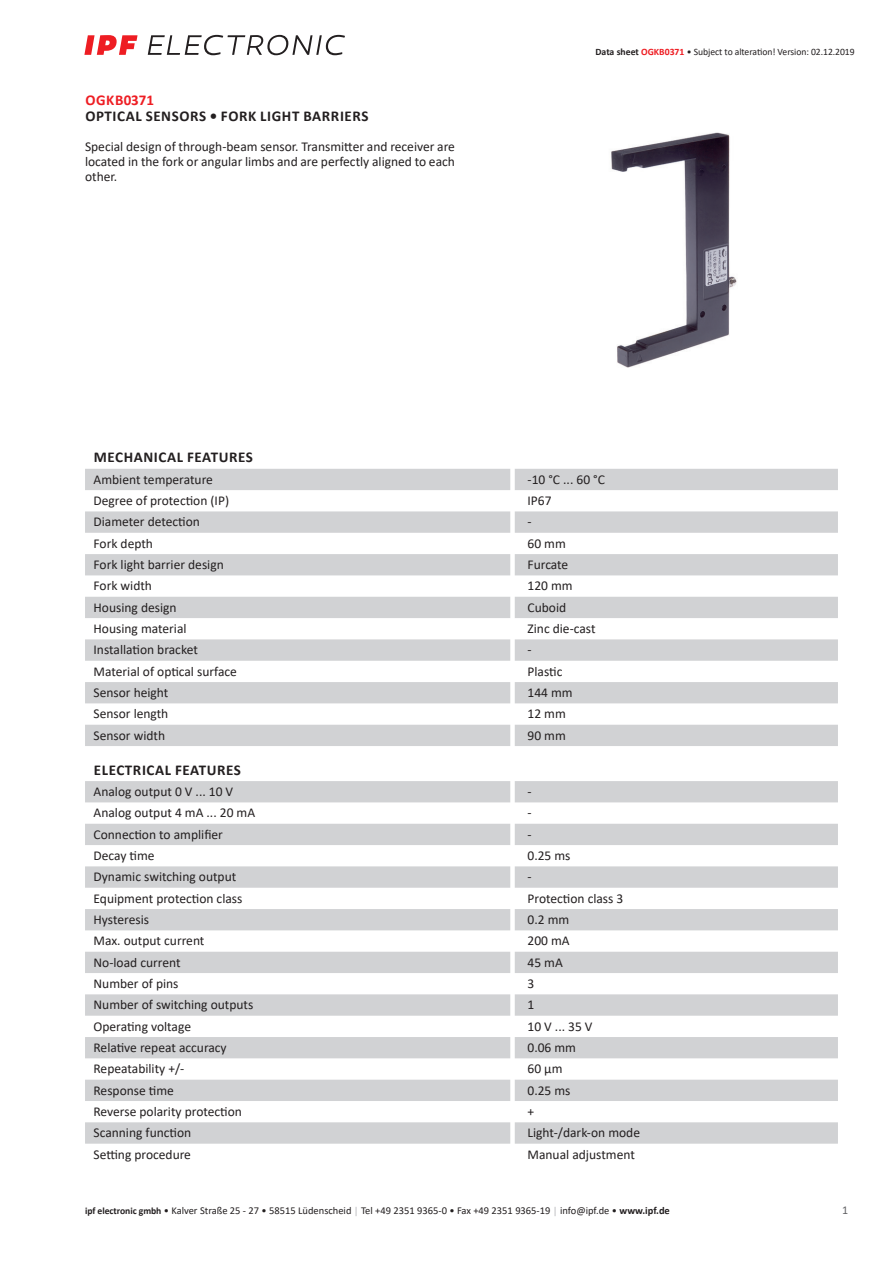
<style>
.page{position:relative;width:893px;height:1263px;background:#fff}
.page>*{position:absolute;margin:0;border:0;box-sizing:border-box;transform-origin:0 0}
.t1{font:700 15px "Calibri";letter-spacing:.04em;color:#231f20}
.t2{font:700 15px "Calibri";letter-spacing:.02em;color:#ee1d23}
.t3{font:13.5px/15px "Calibri";color:#231f20;text-align:justify}
.t4{font:12px "Calibri";color:#636366}
.t5{font:10.5px "Calibri";color:#231f20}
.t6{font:9.75px "Calibri";letter-spacing:-.005em;color:#231f20}
.s1{font-weight:700}
.s2{font-weight:700;color:#ee1d23}
.s3{font-weight:700;font-size:9.75px}
.s4{font-size:9.75px;color:#a8a9ad}
</style>
<div class="page">
<svg style="left:148px;top:35px;width:197px;height:20px"></svg>
<svg style="left:84px;top:35px;width:54px;height:20px"></svg>
<svg style="left:85px;top:469px;width:753px;height:277px;fill:#d1d2d4"></svg>
<svg style="left:85px;top:781px;width:753px;height:363px;fill:#d2d3d5"></svg>
<img style="left:611px;top:132px;width:126px;height:236px">
<p class="t2" style="left:85px;top:89px;width:70px">OGKB0371</p>
<p class="t1" style="left:85px;top:106px;width:285px">OPTICAL SENSORS • FORK LIGHT BARRIERS</p>
<p class="t3" style="left:85px;top:139px;width:371px">Special design of through-beam sensor. Transmitter and receiver are located in the fork or angular limbs and are perfectly aligned to each other.</p>
<p class="t6" style="left:595px;top:45px;width:261px"><span class="s1">Data sheet</span> <span class="s2">OGKB0371</span> • Subject to alteration! Version: 02.12.2019</p>
<p class="t1" style="left:94px;top:447px;width:161px">MECHANICAL FEATURES</p>
<p class="t3" style="left:94px;top:471px;width:121px">Ambient temperature</p>
<p class="t3" style="left:527px;top:471px;width:79px">-10 °C ... 60 °C</p>
<p class="t3" style="left:94px;top:493px;width:137px">Degree of protection (IP)</p>
<p class="t3" style="left:527px;top:493px;width:26px">IP67</p>
<p class="t3" style="left:94px;top:514px;width:108px">Diameter detection</p>
<p class="t3" style="left:527px;top:514px;width:6px">-</p>
<p class="t3" style="left:94px;top:535px;width:61px">Fork depth</p>
<p class="t3" style="left:527px;top:535px;width:40px">60 mm</p>
<p class="t3" style="left:94px;top:557px;width:132px">Fork light barrier design</p>
<p class="t3" style="left:527px;top:557px;width:42px">Furcate</p>
<p class="t3" style="left:94px;top:578px;width:60px">Fork width</p>
<p class="t3" style="left:527px;top:578px;width:47px">120 mm</p>
<p class="t3" style="left:94px;top:599px;width:85px">Housing design</p>
<p class="t3" style="left:527px;top:599px;width:40px">Cuboid</p>
<p class="t3" style="left:94px;top:621px;width:95px">Housing material</p>
<p class="t3" style="left:527px;top:621px;width:70px">Zinc die-cast</p>
<p class="t3" style="left:94px;top:642px;width:106px">Installation bracket</p>
<p class="t3" style="left:527px;top:642px;width:6px">-</p>
<p class="t3" style="left:94px;top:663px;width:145px">Material of optical surface</p>
<p class="t3" style="left:527px;top:663px;width:36px">Plastic</p>
<p class="t3" style="left:94px;top:685px;width:76px">Sensor height</p>
<p class="t3" style="left:527px;top:685px;width:47px">144 mm</p>
<p class="t3" style="left:94px;top:706px;width:76px">Sensor length</p>
<p class="t3" style="left:527px;top:706px;width:40px">12 mm</p>
<p class="t3" style="left:94px;top:727px;width:73px">Sensor width</p>
<p class="t3" style="left:527px;top:727px;width:40px">90 mm</p>
<p class="t1" style="left:94px;top:759px;width:149px">ELECTRICAL FEATURES</p>
<p class="t3" style="left:94px;top:784px;width:141px">Analog output 0 V ... 10 V</p>
<p class="t3" style="left:527px;top:784px;width:6px">-</p>
<p class="t3" style="left:94px;top:805px;width:163px">Analog output 4 mA ... 20 mA</p>
<p class="t3" style="left:527px;top:805px;width:6px">-</p>
<p class="t3" style="left:94px;top:826px;width:131px">Connection to amplifier</p>
<p class="t3" style="left:527px;top:826px;width:6px">-</p>
<p class="t3" style="left:94px;top:848px;width:63px">Decay time</p>
<p class="t3" style="left:527px;top:848px;width:45px">0.25 ms</p>
<p class="t3" style="left:94px;top:869px;width:144px">Dynamic switching output</p>
<p class="t3" style="left:527px;top:869px;width:6px">-</p>
<p class="t3" style="left:94px;top:890px;width:150px">Equipment protection class</p>
<p class="t3" style="left:527px;top:890px;width:97px">Protection class 3</p>
<p class="t3" style="left:94px;top:912px;width:57px">Hysteresis</p>
<p class="t3" style="left:527px;top:912px;width:43px">0.2 mm</p>
<p class="t3" style="left:94px;top:933px;width:112px">Max. output current</p>
<p class="t3" style="left:527px;top:933px;width:44px">200 mA</p>
<p class="t3" style="left:94px;top:954px;width:89px">No-load current</p>
<p class="t3" style="left:527px;top:954px;width:37px">45 mA</p>
<p class="t3" style="left:94px;top:976px;width:86px">Number of pins</p>
<p class="t3" style="left:527px;top:976px;width:8px">3</p>
<p class="t3" style="left:94px;top:997px;width:161px">Number of switching outputs</p>
<p class="t3" style="left:527px;top:997px;width:8px">1</p>
<p class="t3" style="left:94px;top:1018px;width:99px">Operating voltage</p>
<p class="t3" style="left:527px;top:1018px;width:67px">10 V ... 35 V</p>
<p class="t3" style="left:94px;top:1040px;width:135px">Relative repeat accuracy</p>
<p class="t3" style="left:527px;top:1040px;width:50px">0.06 mm</p>
<p class="t3" style="left:94px;top:1061px;width:92px">Repeatability +/-</p>
<p class="t3" style="left:527px;top:1061px;width:36px">60 µm</p>
<p class="t3" style="left:94px;top:1082px;width:82px">Response time</p>
<p class="t3" style="left:527px;top:1082px;width:45px">0.25 ms</p>
<p class="t3" style="left:94px;top:1104px;width:150px">Reverse polarity protection</p>
<p class="t3" style="left:527px;top:1104px;width:8px">+</p>
<p class="t3" style="left:94px;top:1125px;width:99px">Scanning function</p>
<p class="t3" style="left:527px;top:1125px;width:114px">Light-/dark-on mode</p>
<p class="t3" style="left:94px;top:1146px;width:99px">Setting procedure</p>
<p class="t3" style="left:527px;top:1146px;width:109px">Manual adjustment</p>
<p class="t5" style="left:85px;top:1203px;width:586px"><span class="s3">ipf electronic gmbh</span> • Kalver Straße 25 - 27 • 58515 Lüdenscheid <span class="s4">│</span> Tel +49 2351 9365-0 • Fax +49 2351 9365-19 <span class="s4">│</span> info@ipf.de • <span class="s1">www.ipf.de</span></p>
<p class="t4" style="left:842px;top:1201px;width:8px">1</p>
</div>
